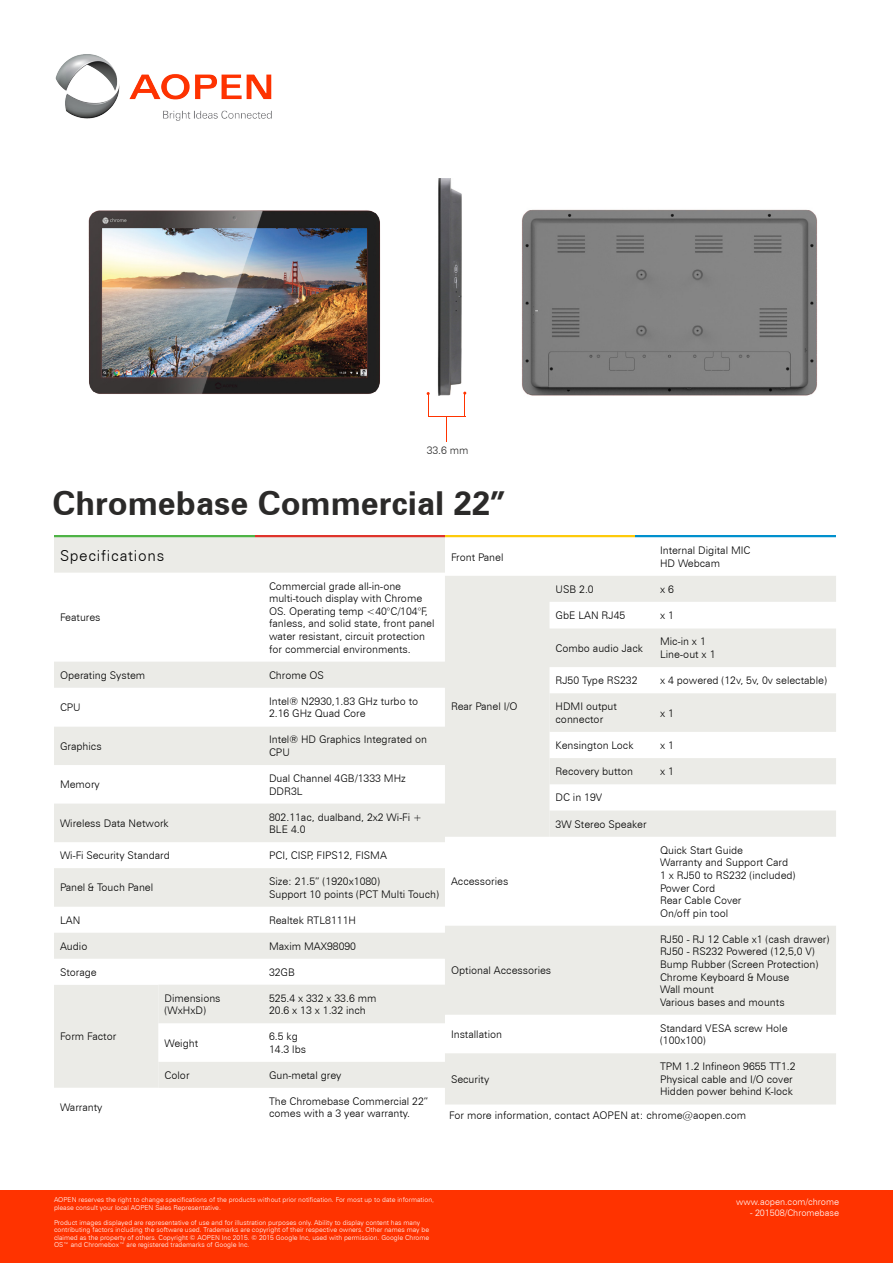
<style>
.page{position:relative;width:893px;height:1263px;background:#fff}
.page>*{position:absolute;margin:0;border:0;box-sizing:border-box;transform-origin:0 0}
.t1{font:700 33px "Zurich BT";color:#2b2a29}
.t2{font:300 15px "Zurich BT";letter-spacing:.05em;color:#000}
.t3{font:300 10.5px/12.6px "Zurich BT";color:#000}
.t4{font:300 10.5px "Zurich BT";color:#292929}
.t5{font:300 9px "Zurich BT";color:#fff}
.t6{font:300 6.75px/7.5px "Zurich BT";color:#fff}
</style>
<div class="page">
<div style="left:0;top:1190px;width:893px;height:73px;background:#f30"></div>
<img style="left:55px;top:54px;width:217px;height:67px">
<hr style="left:54px;top:535px;width:201px;height:2px;background:#4eb346">
<hr style="left:255px;top:535px;width:190px;height:2px;background:#df342b">
<hr style="left:445px;top:535px;width:190px;height:2px;background:#fdca0b">
<hr style="left:635px;top:535px;width:201px;height:2px;background:#0090cd">
<img style="left:88px;top:210px;width:293px;height:184px">
<img style="left:522px;top:209px;width:296px;height:187px">
<img style="left:426px;top:179px;width:41px;height:217px">
<svg style="left:427px;top:392px;width:3px;height:24px"></svg>
<hr style="left:428px;top:416px;width:37px;height:1px;background:#f30">
<svg style="left:446px;top:417px;width:1px;height:24px"></svg>
<svg style="left:463px;top:392px;width:3px;height:25px"></svg>
<svg style="left:54px;top:537px;width:391px;height:151px"></svg>
<div style="left:54px;top:727px;width:391px;height:38px;background:#ebebe7"></div>
<svg style="left:54px;top:803px;width:391px;height:285px;fill:#ebebe7"></svg>
<svg style="left:445px;top:576px;width:391px;height:117px;fill:#ebebe7"></svg>
<svg style="left:445px;top:693px;width:391px;height:411px;fill:#ebebe7"></svg>
<p class="t4" style="left:427px;top:443px;width:43px">33.6 mm</p>
<h1 class="t1" style="left:52px;top:483px;width:454px">Chromebase Commercial 22”</h1>
<h2 class="t2" style="left:60px;top:546px;width:106px">Specifications</h2>
<p class="t3" style="left:60px;top:611px;width:42px">Features</p>
<p class="t3" style="left:269px;top:579px;width:167px">Commercial grade all-in-one multi-touch display with Chrome OS. Operating temp &lt;40°C/104°F, fanless, and solid state, front panel water resistant, circuit protection for commercial environments.</p>
<p class="t3" style="left:60px;top:669px;width:87px">Operating System</p>
<p class="t3" style="left:269px;top:669px;width:56px">Chrome OS</p>
<p class="t3" style="left:60px;top:701px;width:22px">CPU</p>
<p class="t3" style="left:269px;top:695px;width:151px">Intel® N2930,1.83 GHz turbo to<br>2.16 GHz Quad Core</p>
<p class="t3" style="left:60px;top:739px;width:43px">Graphics</p>
<p class="t3" style="left:269px;top:733px;width:159px">Intel® HD Graphics Integrated on<br>CPU</p>
<p class="t3" style="left:60px;top:778px;width:41px">Memory</p>
<p class="t3" style="left:269px;top:772px;width:138px">Dual Channel 4GB/1333 MHz<br>DDR3L</p>
<p class="t3" style="left:60px;top:817px;width:110px">Wireless Data Network</p>
<p class="t3" style="left:269px;top:810px;width:154px">802.11ac, dualband, 2x2 Wi-Fi +<br>BLE 4.0</p>
<p class="t3" style="left:60px;top:849px;width:111px">Wi-Fi Security Standard</p>
<p class="t3" style="left:269px;top:849px;width:119px">PCI, CISP, FIPS12, FISMA</p>
<p class="t3" style="left:60px;top:881px;width:95px">Panel &amp; Touch Panel</p>
<p class="t3" style="left:269px;top:875px;width:171px">Size: 21.5” (1920x1080)<br>Support 10 points (PCT Multi Touch)</p>
<p class="t3" style="left:60px;top:913px;width:22px">LAN</p>
<p class="t3" style="left:269px;top:913px;width:88px">Realtek RTL8111H</p>
<p class="t3" style="left:60px;top:939px;width:29px">Audio</p>
<p class="t3" style="left:269px;top:939px;width:89px">Maxim MAX98090</p>
<p class="t3" style="left:60px;top:965px;width:38px">Storage</p>
<p class="t3" style="left:269px;top:965px;width:28px">32GB</p>
<p class="t3" style="left:60px;top:1030px;width:58px">Form Factor</p>
<p class="t3" style="left:165px;top:991px;width:58px">Dimensions (WxHxD)</p>
<p class="t3" style="left:269px;top:991px;width:109px">525.4 x 332 x 33.6 mm<br>20.6 x 13 x 1.32 inch</p>
<p class="t3" style="left:165px;top:1036px;width:35px">Weight</p>
<p class="t3" style="left:269px;top:1030px;width:39px">6.5 kg<br>14.3 lbs</p>
<p class="t3" style="left:165px;top:1069px;width:27px">Color</p>
<p class="t3" style="left:269px;top:1069px;width:74px">Gun-metal grey</p>
<p class="t3" style="left:60px;top:1101px;width:44px">Warranty</p>
<p class="t3" style="left:269px;top:1095px;width:161px">The Chromebase Commercial 22” comes with a 3 year warranty.</p>
<p class="t3" style="left:451px;top:550px;width:54px">Front Panel</p>
<p class="t3" style="left:660px;top:544px;width:92px">Internal Digital MIC<br>HD Webcam</p>
<p class="t3" style="left:451px;top:700px;width:68px">Rear Panel I/O</p>
<p class="t3" style="left:451px;top:875px;width:59px">Accessories</p>
<p class="t3" style="left:555px;top:583px;width:40px">USB 2.0</p>
<p class="t3" style="left:660px;top:583px;width:15px">x 6</p>
<p class="t3" style="left:555px;top:609px;width:71px">GbE LAN RJ45</p>
<p class="t3" style="left:660px;top:609px;width:15px">x 1</p>
<p class="t3" style="left:555px;top:642px;width:89px">Combo audio Jack</p>
<p class="t3" style="left:660px;top:635px;width:57px">Mic-in x 1<br>Line-out x 1</p>
<p class="t3" style="left:555px;top:674px;width:83px">RJ50 Type RS232</p>
<p class="t3" style="left:660px;top:674px;width:168px">x 4 powered (12v, 5v, 0v selectable)</p>
<p class="t3" style="left:555px;top:700px;width:63px">HDMI output connector</p>
<p class="t3" style="left:660px;top:706px;width:15px">x 1</p>
<p class="t3" style="left:555px;top:739px;width:80px">Kensington Lock</p>
<p class="t3" style="left:660px;top:739px;width:15px">x 1</p>
<p class="t3" style="left:555px;top:765px;width:79px">Recovery button</p>
<p class="t3" style="left:660px;top:765px;width:15px">x 1</p>
<p class="t3" style="left:555px;top:791px;width:48px">DC in 19V</p>
<p class="t3" style="left:555px;top:817px;width:92px">3W Stereo Speaker</p>
<p class="t3" style="left:660px;top:844px;width:137px">Quick Start Guide<br>Warranty and Support Card<br>1 x RJ50 to RS232 (included)<br>Power Cord<br>Rear Cable Cover<br>On/off pin tool</p>
<p class="t3" style="left:451px;top:964px;width:102px">Optional Accessories</p>
<p class="t3" style="left:660px;top:932px;width:171px">RJ50 - RJ 12 Cable x1 (cash drawer)<br>RJ50 - RS232 Powered (12,5,0 V)<br>Bump Rubber (Screen Protection)<br>Chrome Keyboard &amp; Mouse<br>Wall mount<br>Various bases and mounts</p>
<p class="t3" style="left:451px;top:1028px;width:53px">Installation</p>
<p class="t3" style="left:660px;top:1021px;width:129px">Standard VESA screw Hole (100x100)</p>
<p class="t3" style="left:451px;top:1073px;width:40px">Security</p>
<p class="t3" style="left:660px;top:1060px;width:137px">TPM 1.2 Infineon 9655 TT1.2<br>Physical cable and I/O cover<br>Hidden power behind K-lock</p>
<p class="t3" style="left:449px;top:1109px;width:298px">For more information, contact AOPEN at: chrome@aopen.com</p>
<p class="t6" style="left:54px;top:1196px;width:381px">AOPEN reserves the right to change specifications of the products without prior notification. For most up to date information, please consult your local AOPEN Sales Representative.</p>
<p class="t6" style="left:54px;top:1219px;width:377px">Product images displayed are representative of use and for illustration purposes only. Ability to display content has many contributing factors including the software used. Trademarks are copyright of their respective owners. Other names may be claimed as the property of others. Copyright © AOPEN Inc 2015. © 2015 Google Inc, used with permission. Google Chrome OS™ and Chromebox™ are registered trademarks of Google Inc.</p>
<p class="t5" style="left:736px;top:1196px;width:104px">www.aopen.com/chrome</p>
<p class="t5" style="left:750px;top:1207px;width:90px">- 201508/Chromebase</p>
</div>
